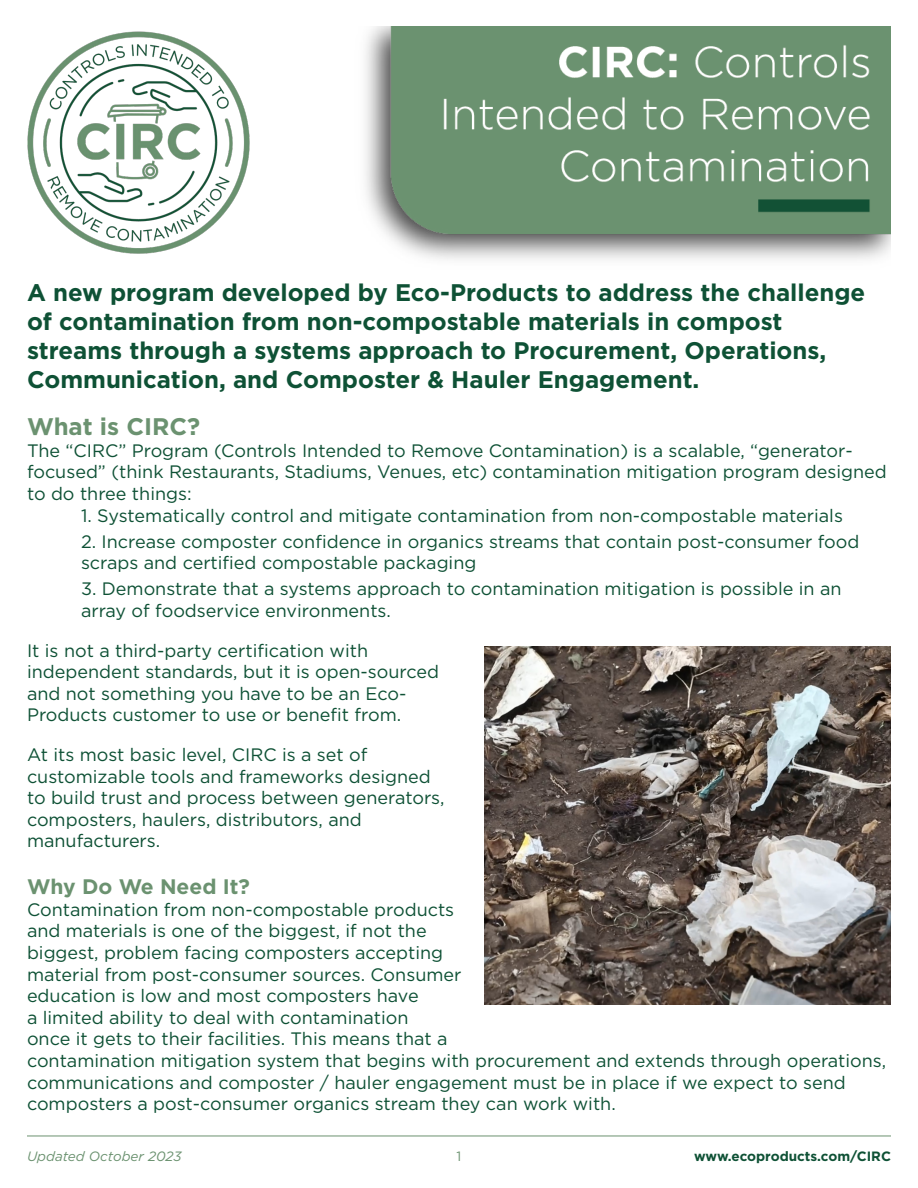
<style>
.page{position:relative;width:918px;height:1188px;background:#fff}
.page>*{position:absolute;margin:0;border:0;box-sizing:border-box;transform-origin:0 0}
.t1{font:700 24px/28.8px "Gotham";color:#0e5135}
.t2{font:700 24px "Gotham";color:#6b9270}
.t3{font:700 21px "Gotham";color:#6b9270}
.t4{font:18px/21.6px "Gotham";color:#0e5135}
.t5{font:700 13.5px "Gotham";color:#0e5135}
.t6{font:italic 13.5px "Gotham";color:#6b9270}
.t7{font:13.5px "Gotham";color:#6b9270}
</style>
<div class="page">
<img style="left:365px;top:27px;width:526px;height:233px">
<img style="left:27px;top:31px;width:223px;height:223px">
<img style="left:484px;top:647px;width:406px;height:357px">
<hr style="left:27px;top:1136px;width:864px;height:1px;background:#6b9270">
<p class="t1" style="left:27px;top:278px;width:840px">A new program developed by Eco-Products to address the challenge of contamination from non-compostable materials in compost streams through a systems approach to Procurement, Operations, Communication, and Composter &amp; Hauler Engagement.</p>
<p class="t2" style="left:27px;top:411px;width:175px">What is CIRC?</p>
<p class="t4" style="left:27px;top:439px;width:861px">The “CIRC” Program (Controls Intended to Remove Contamination) is a scalable, “generator&shy;focused” (think Restaurants, Stadiums, Venues, etc) contamination mitigation program designed to do three things:</p>
<p class="t4" style="left:81px;top:504px;width:764px">1. Systematically control and mitigate contamination from non-compostable materials</p>
<p class="t4" style="left:81px;top:530px;width:780px">2. Increase composter confidence in organics streams that contain post-consumer food</p>
<p class="t4" style="left:81px;top:552px;width:397px">scraps and certified compostable packaging</p>
<p class="t4" style="left:81px;top:578px;width:762px">3. Demonstrate that a systems approach to contamination mitigation is possible in an</p>
<p class="t4" style="left:81px;top:599px;width:311px">array of foodservice environments.</p>
<p class="t4" style="left:27px;top:639px;width:414px">It is not a third-party certification with independent standards, but it is open-sourced and not something you have to be an Eco-Products customer to use or benefit from.</p>
<p class="t4" style="left:27px;top:743px;width:419px">At its most basic level, CIRC is a set of customizable tools and frameworks designed to build trust and process between generators, composters, haulers, distributors, and manufacturers.</p>
<p class="t3" style="left:27px;top:873px;width:225px">Why Do We Need It?</p>
<p class="t4" style="left:27px;top:898px;width:861px">Contamination from non-compostable products<br>and materials is one of the biggest, if not the<br>biggest, problem facing composters accepting<br>material from post-consumer sources. Consumer<br>education is low and most composters have<br>a limited ability to deal with contamination<br>once it gets to their facilities. This means that a<br>contamination mitigation system that begins with procurement and extends through operations, communications and composter / hauler engagement must be in place if we expect to send composters a post-consumer organics stream they can work with.</p>
<p class="t6" style="left:27px;top:1148px;width:156px">Updated October 2023</p>
<p class="t7" style="left:457px;top:1148px;width:6px">1</p>
<p class="t5" style="left:694px;top:1148px;width:198px">www.ecoproducts.com/CIRC</p>
</div>
